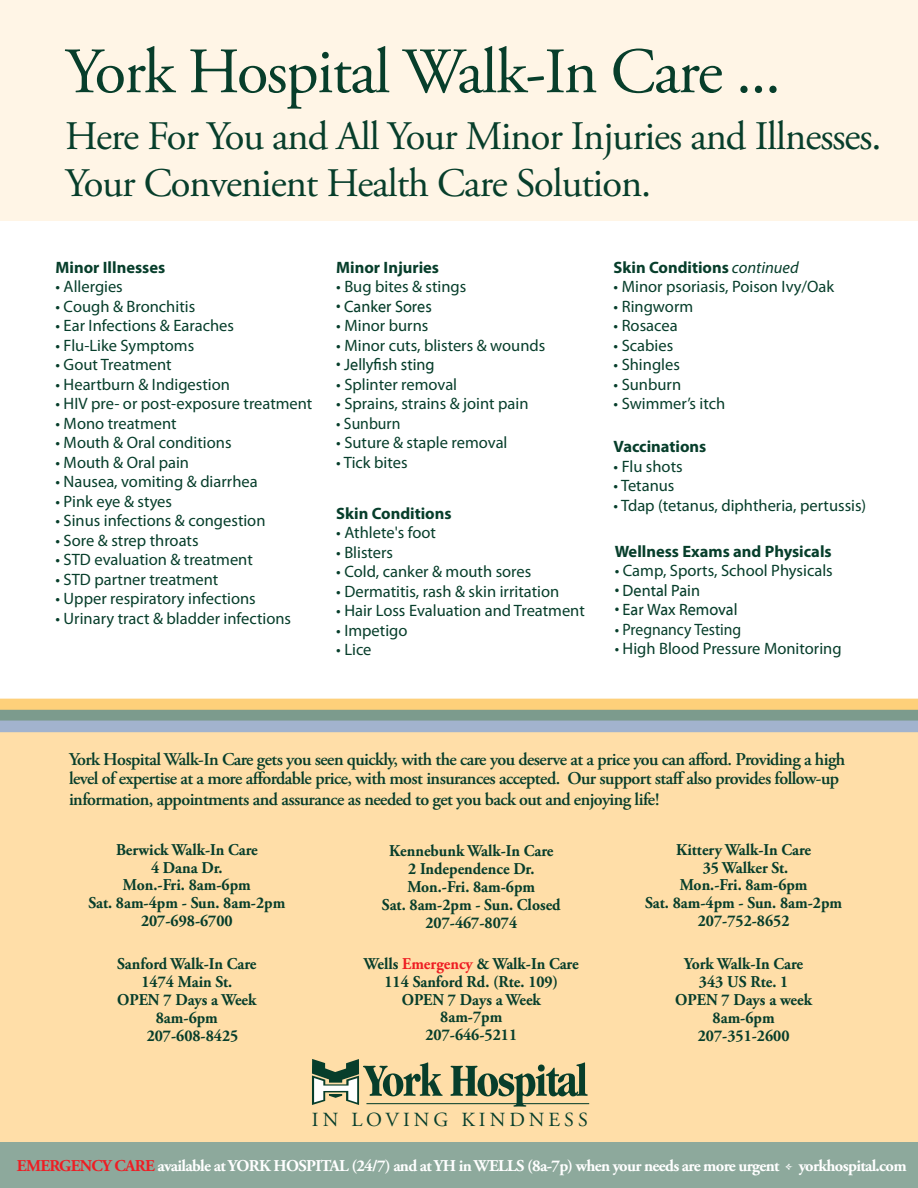
<style>
.page{position:relative;width:918px;height:1188px;background:#fff}
.page>*{position:absolute;margin:0;border:0;box-sizing:border-box;transform-origin:0 0}
.t1{font:64.5px "Adobe Garamond Pro";letter-spacing:-.025em;color:#073e2b}
.t2{font:40.5px/46.5px "Adobe Garamond Pro";letter-spacing:-.025em;color:#073e2b}
.t3{font:19.95px "Adobe Garamond Pro";letter-spacing:.2em;color:#073e2b}
.t4{font:600 18px/20.2px "Adobe Garamond Pro";letter-spacing:-.03em;color:#073e2b}
.t5{font:16.5px "Myriad Pro";color:#073e2b}
.t6{font:700 16.5px/17.9px "Adobe Garamond Pro";color:#073e2b;text-align:center;scale:.95 1}
.t7{font:700 16.5px "Adobe Garamond Pro";letter-spacing:-.04em;color:#fff}
.t8{font:700 16.5px "Myriad Pro";color:#073e2b}
.t9{font:16.5px "Myriad Pro";color:#073e2b;scale:.95 1}
.t10{font:16.5px "Myriad Web Pro";color:#073e2b;scale:.95 1}
.s1{font-weight:400;font-style:italic}
.s2{color:#ee1d23}
</style>
<div class="page">
<div style="left:0;top:0;width:918px;height:220px;background:#fff5e6"></div>
<div style="left:0;top:732px;width:918px;height:456px;background:#ffdea8"></div>
<div style="left:0;top:699px;width:918px;height:11px;background:#fed07a"></div>
<div style="left:0;top:710px;width:918px;height:11px;background:#7c9b8d"></div>
<div style="left:0;top:721px;width:918px;height:11px;background:#a2b3ce"></div>
<div style="left:0;top:1143px;width:918px;height:45px;background:#8da99c"></div>
<svg style="left:450px;top:1062px;width:138px;height:45px"></svg>
<svg style="left:312px;top:1059px;width:131px;height:46px"></svg>
<hr style="left:366px;top:1103px;width:223px;height:1px;background:#073e2b">
<p class="t1" style="left:65px;top:33px;width:717px">York Hospital Walk-In Care ...</p>
<p class="t2" style="left:65px;top:114px;width:818px">Here For You and All Your Minor Injuries and Illnesses.<br>Your Convenient Health Care Solution.</p>
<p class="t8" style="left:56px;top:257px;width:111px">Minor Illnesses</p>
<p class="t5" style="left:56px;top:277px;width:69px">• Allergies</p>
<p class="t5" style="left:56px;top:296px;width:141px">• Cough &amp; Bronchitis</p>
<p class="t5" style="left:56px;top:316px;width:180px">• Ear Infections &amp; Earaches</p>
<p class="t5" style="left:56px;top:335px;width:140px">• Flu-Like Symptoms</p>
<p class="t5" style="left:56px;top:355px;width:118px">• Gout Treatment</p>
<p class="t5" style="left:56px;top:374px;width:176px">• Heartburn &amp; Indigestion</p>
<p class="t5" style="left:56px;top:394px;width:258px">• HIV pre- or post-exposure treatment</p>
<p class="t5" style="left:56px;top:413px;width:123px">• Mono treatment</p>
<p class="t5" style="left:56px;top:433px;width:178px">• Mouth &amp; Oral conditions</p>
<p class="t5" style="left:56px;top:452px;width:135px">• Mouth &amp; Oral pain</p>
<p class="t5" style="left:56px;top:472px;width:204px">• Nausea, vomiting &amp; diarrhea</p>
<p class="t5" style="left:56px;top:491px;width:118px">• Pink eye &amp; styes</p>
<p class="t5" style="left:56px;top:511px;width:212px">• Sinus infections &amp; congestion</p>
<p class="t5" style="left:56px;top:530px;width:145px">• Sore &amp; strep throats</p>
<p class="t5" style="left:56px;top:550px;width:199px">• STD evaluation &amp; treatment</p>
<p class="t5" style="left:56px;top:569px;width:164px">• STD partner treatment</p>
<p class="t5" style="left:56px;top:589px;width:202px">• Upper respiratory infections</p>
<p class="t5" style="left:56px;top:608px;width:237px">• Urinary tract &amp; bladder infections</p>
<p class="t8" style="left:336px;top:257px;width:104px">Minor Injuries</p>
<p class="t5" style="left:336px;top:277px;width:132px">• Bug bites &amp; stings</p>
<p class="t10" style="left:336px;top:297px;width:102px">• Canker Sores</p>
<p class="t5" style="left:336px;top:316px;width:94px">• Minor burns</p>
<p class="t5" style="left:336px;top:335px;width:211px">• Minor cuts, blisters &amp; wounds</p>
<p class="t10" style="left:336px;top:356px;width:105px">• Jellyfish sting</p>
<p class="t5" style="left:336px;top:374px;width:122px">• Splinter removal</p>
<p class="t5" style="left:336px;top:394px;width:194px">• Sprains, strains &amp; joint pain</p>
<p class="t9" style="left:336px;top:413px;width:69px">• Sunburn</p>
<p class="t5" style="left:336px;top:433px;width:173px">• Suture &amp; staple removal</p>
<p class="t5" style="left:336px;top:452px;width:73px">• Tick bites</p>
<p class="t8" style="left:336px;top:502px;width:117px">Skin Conditions</p>
<p class="t5" style="left:336px;top:522px;width:101px">• Athlete's foot</p>
<p class="t5" style="left:336px;top:542px;width:58px">• Blisters</p>
<p class="t5" style="left:336px;top:561px;width:197px">• Cold, canker &amp; mouth sores</p>
<p class="t5" style="left:336px;top:581px;width:225px">• Dermatitis, rash &amp; skin irritation</p>
<p class="t5" style="left:336px;top:600px;width:250px">• Hair Loss Evaluation and Treatment</p>
<p class="t5" style="left:336px;top:620px;width:73px">• Impetigo</p>
<p class="t5" style="left:336px;top:639px;width:37px">• Lice</p>
<p class="t8" style="left:614px;top:257px;width:187px">Skin Conditions <span class="s1">continued</span></p>
<p class="t5" style="left:614px;top:277px;width:222px">• Minor psoriasis, Poison Ivy/Oak</p>
<p class="t5" style="left:614px;top:296px;width:81px">• Ringworm</p>
<p class="t5" style="left:614px;top:316px;width:66px">• Rosacea</p>
<p class="t5" style="left:614px;top:335px;width:61px">• Scabies</p>
<p class="t5" style="left:614px;top:355px;width:68px">• Shingles</p>
<p class="t5" style="left:614px;top:374px;width:69px">• Sunburn</p>
<p class="t5" style="left:614px;top:394px;width:113px">• Swimmer’s itch</p>
<p class="t8" style="left:614px;top:436px;width:94px">Vaccinations</p>
<p class="t5" style="left:614px;top:456px;width:71px">• Flu shots</p>
<p class="t5" style="left:614px;top:475px;width:62px">• Tetanus</p>
<p class="t5" style="left:614px;top:495px;width:254px">• Tdap (tetanus, diphtheria, pertussis)</p>
<p class="t8" style="left:615px;top:540px;width:219px">Wellness Exams and Physicals</p>
<p class="t5" style="left:615px;top:560px;width:220px">• Camp, Sports, School Physicals</p>
<p class="t10" style="left:615px;top:581px;width:91px">• Dental Pain</p>
<p class="t10" style="left:615px;top:601px;width:131px">• Ear Wax Removal</p>
<p class="t9" style="left:615px;top:619px;width:135px">• Pregnancy Testing</p>
<p class="t9" style="left:615px;top:638px;width:240px">• High Blood Pressure Monitoring</p>
<p class="t4" style="left:69px;top:749px;width:778px">York Hospital Walk-In Care gets you seen quickly, with the care you deserve at a price you can afford. Providing a high level of expertise at a more affordable price, with most insurances accepted. Our support staff also provides follow-up information, appointments and assurance as needed to get you back out and enjoying life!</p>
<p class="t6" style="left:116px;top:841px;width:151px">Berwick Walk-In Care</p>
<p class="t6" style="left:151px;top:859px;width:77px">4 Dana Dr.</p>
<p class="t6" style="left:123px;top:877px;width:136px">Mon.-Fri. 8am-6pm</p>
<p class="t6" style="left:88px;top:894px;width:209px">Sat. 8am-4pm - Sun. 8am-2pm<br>207-698-6700</p>
<p class="t6" style="left:117px;top:955px;width:148px">Sanford Walk-In Care</p>
<p class="t6" style="left:141px;top:973px;width:97px">1474 Main St.</p>
<p class="t6" style="left:117px;top:991px;width:148px">OPEN 7 Days a Week</p>
<p class="t6" style="left:156px;top:1009px;width:67px">8am-6pm</p>
<p class="t6" style="left:147px;top:1027px;width:98px">207-608-8425</p>
<p class="t6" style="left:389px;top:842px;width:175px">Kennebunk Walk-In Care</p>
<p class="t6" style="left:408px;top:860px;width:135px">2 Independence Dr.</p>
<p class="t6" style="left:407px;top:878px;width:136px">Mon.-Fri. 8am-6pm</p>
<p class="t6" style="left:382px;top:896px;width:190px">Sat. 8am-2pm - Sun. Closed<br>207-467-8074</p>
<p class="t6" style="left:364px;top:955px;width:228px">Wells <span class="s2">Emergency</span> &amp; Walk-In Care</p>
<p class="t6" style="left:385px;top:973px;width:184px">114 Sanford Rd. (Rte. 109)</p>
<p class="t6" style="left:402px;top:991px;width:148px">OPEN 7 Days a Week<br>8am-7pm<br>207-646-5211</p>
<p class="t3" style="left:312px;top:1108px;width:277px">IN LOVING KINDNESS</p>
<p class="t6" style="left:676px;top:841px;width:144px">Kittery Walk-In Care</p>
<p class="t6" style="left:680px;top:859px;width:136px">35 Walker St.<br>Mon.-Fri. 8am-6pm</p>
<p class="t6" style="left:645px;top:894px;width:209px">Sat. 8am-4pm - Sun. 8am-2pm<br>207-752-8652</p>
<p class="t6" style="left:684px;top:955px;width:127px">York Walk-In Care</p>
<p class="t6" style="left:675px;top:973px;width:146px">343 US Rte. 1<br>OPEN 7 Days a week<br>8am-6pm<br>207-351-2600</p>
<p class="t7" style="left:17px;top:1156px;width:891px"><span class="s2">EMERGENCY CARE</span> available at YORK HOSPITAL (24/7) and at YH in WELLS (8a-7p) when your needs are more urgent ■ yorkhospital.com</p>
</div>
